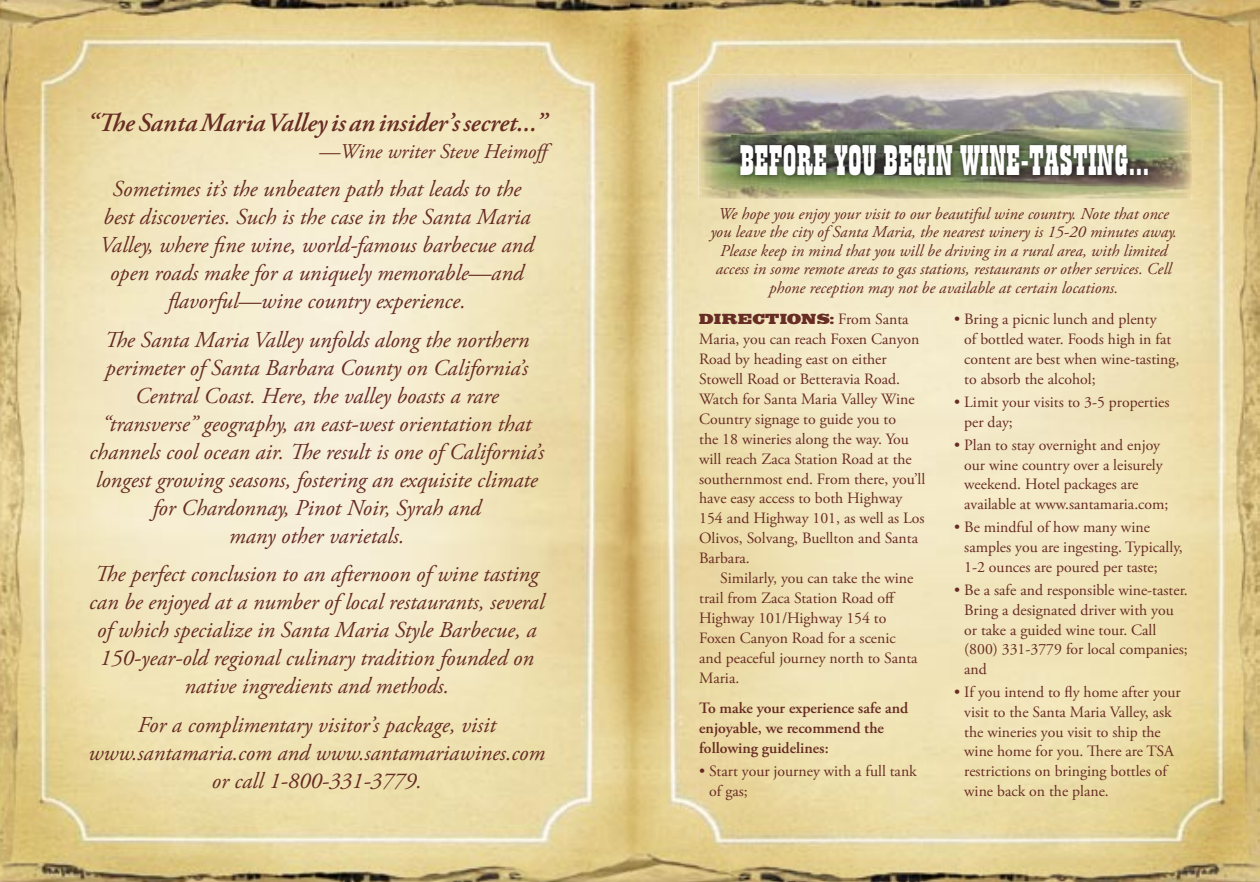
<style>
.page{position:relative;width:1260px;height:882px;background:#fff}
.page>*{position:absolute;margin:0;border:0;box-sizing:border-box;transform-origin:0 0}
.t1{font:42px "Playbill BT";color:#fff}
.t2{font:italic 600 26.25px "Adobe Garamond Pro";color:#672c23}
.t3{font:italic 22.75px/28px "Adobe Garamond Pro";color:#672c23;text-align:center}
.t4{font:italic 21px "Adobe Garamond Pro";color:#672c23}
.t5{font:italic 16.62px/18.4px "Adobe Garamond Pro";color:#672c23;text-align:center}
.t6{font:15.75px/19.8px "Adobe Garamond Pro";color:#672c23}
.t7{font:600 15.75px/19.9px "Adobe Garamond Pro";color:#672c23}
.t8{font:14px "Bodega Display S Si";color:#672c23}
.s1{font-family:"Adobe Garamond Pro";font-size:15.75px}
</style>
<div class="page">
<img style="left:0;top:0;width:1260px;height:882px">
<img style="left:699px;top:74px;width:493px;height:125px">
<img style="left:732px;top:136px;width:425px;height:49px">
<h2 class="t2" style="left:87px;top:108px;width:462px">“The Santa Maria Valley is an insider’s secret...”</h2>
<h3 class="t4" style="left:319px;top:138px;width:238px">—Wine writer Steve Heimoff</h3>
<p class="t3" style="left:100px;top:176px;width:436px">Sometimes it’s the unbeaten path that leads to the best discoveries. Such is the case in the Santa Maria Valley, where fine wine, world-famous barbecue and open roads make for a uniquely memorable—and flavorful—wine country experience.</p>
<p class="t3" style="left:90px;top:326px;width:456px">The Santa Maria Valley unfolds along the northern perimeter of Santa Barbara County on California’s Central Coast. Here, the valley boasts a rare “transverse” geography, an east-west orientation that channels cool ocean air. The result is one of California’s longest growing seasons, fostering an exquisite climate for Chardonnay, Pinot Noir, Syrah and<br>many other varietals.</p>
<p class="t3" style="left:89px;top:561px;width:457px">The perfect conclusion to an afternoon of wine tasting can be enjoyed at a number of local restaurants, several of which specialize in Santa Maria Style Barbecue, a 150-year-old regional culinary tradition founded on native ingredients and methods.</p>
<h3 class="t3" style="left:89px;top:711px;width:458px">For a complimentary visitor’s package, visit www.santamaria.com and www.santamariawines.com or call 1-800-331-3779.</h3>
<h1 class="t1" style="left:740px;top:135px;width:411px">BEFORE YOU BEGIN WINE-TASTING...</h1>
<p class="t5" style="left:710px;top:205px;width:468px">We hope you enjoy your visit to our beautiful wine country. Note that once you leave the city of Santa Maria, the nearest winery is 15-20 minutes away.<br>Please keep in mind that you will be driving in a rural area, with limited access in some remote areas to gas stations, restaurants or other services. Cell phone reception may not be available at certain locations.</p>
<p class="t8" style="left:699px;top:314px;width:211px">DIRECTIONS: <span class="s1">From Santa</span></p>
<p class="t6" style="left:699px;top:330px;width:228px">Maria, you can reach Foxen Canyon<br>Road by heading east on either<br>Stowell Road or Betteravia Road.<br>Watch for Santa Maria Valley Wine<br>Country signage to guide you to<br>the 18 wineries along the way. You will reach Zaca Station Road at the southernmost end. From there, you’ll have easy access to both Highway<br>154 and Highway 101, as well as Los<br>Olivos, Solvang, Buellton and Santa<br>Barbara.</p>
<p class="t6" style="left:699px;top:569px;width:220px;text-indent:21px">Similarly, you can take the wine trail from Zaca Station Road off<br>Highway 101/Highway 154 to<br>Foxen Canyon Road for a scenic and peaceful journey north to Santa<br>Maria.</p>
<p class="t7" style="left:699px;top:698px;width:211px">To make your experience safe and enjoyable, we recommend the following guidelines:</p>
<p class="t6" style="left:709px;top:762px;width:209px;text-indent:-10px">• Start your journey with a full tank of gas;</p>
<p class="t6" style="left:964px;top:310px;width:217px;text-indent:-10px">• Bring a picnic lunch and plenty<br>of bottled water. Foods high in fat content are best when wine-tasting, to absorb the alcohol;</p>
<p class="t6" style="left:964px;top:393px;width:207px;text-indent:-10px">• Limit your visits to 3-5 properties per day;</p>
<p class="t6" style="left:964px;top:436px;width:206px;text-indent:-10px">• Plan to stay overnight and enjoy our wine country over a leisurely weekend. Hotel packages are available at www.santamaria.com;</p>
<p class="t6" style="left:964px;top:518px;width:220px;text-indent:-10px">• Be mindful of how many wine samples you are ingesting. Typically,<br>1-2 ounces are poured per taste;</p>
<p class="t6" style="left:964px;top:581px;width:225px;text-indent:-10px">• Be a safe and responsible wine-taster.<br>Bring a designated driver with you or take a guided wine tour. Call (800) 331-3779 for local companies; and</p>
<p class="t6" style="left:964px;top:683px;width:218px;text-indent:-10px">• If you intend to fly home after your visit to the Santa Maria Valley, ask the wineries you visit to ship the wine home for you. There are TSA restrictions on bringing bottles of wine back on the plane.</p>
</div>
